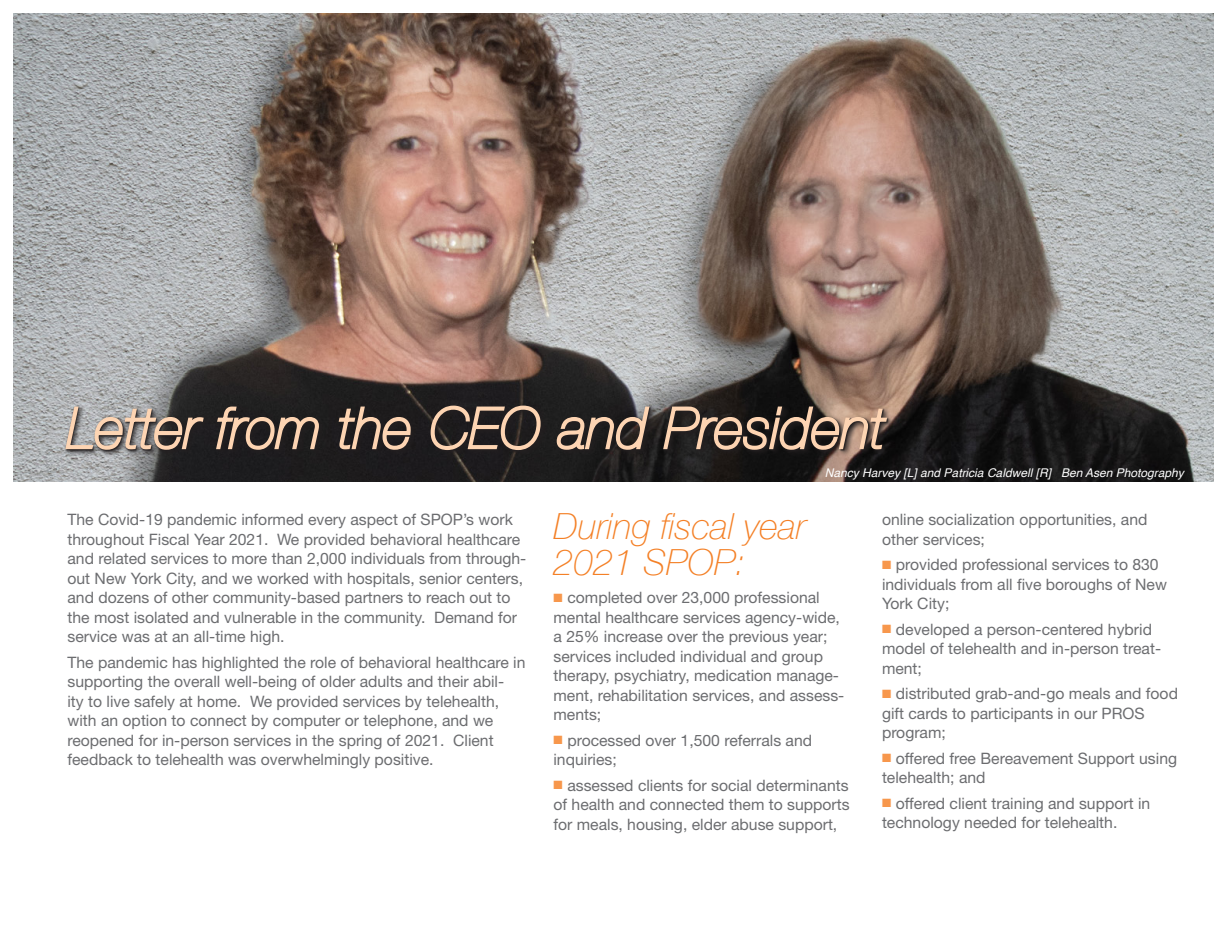
<style>
.page{position:relative;width:1227px;height:927px;background:#fff}
.page>*{position:absolute;margin:0;border:0;box-sizing:border-box;transform-origin:0 0}
.body_copy{font:italic 100 36px/36px "Helvetica Neue";color:#f48026}
.body_copy-2{font:15.75px/19.5px "Helvetica Neue";color:#6c6d70}
.body_copy-3{font:italic 12px "Helvetica";color:#fff}
.s1{color:#f7974c}
</style>
<div class="page">
<img style="left:14px;top:14px;width:1200px;height:468px">
<svg style="left:63px;top:404px;width:831px;height:54px;fill:#1e1c1e"></svg>
<div style="left:66px;top:406px;width:824px;height:47px;background:#231f20"></div>
<svg style="left:63px;top:405px;width:142px;height:47px"></svg>
<svg style="left:214px;top:404px;width:107px;height:46px"></svg>
<svg style="left:337px;top:404px;width:76px;height:46px"></svg>
<svg style="left:429px;top:404px;width:114px;height:48px"></svg>
<svg style="left:554px;top:405px;width:97px;height:47px"></svg>
<svg style="left:661px;top:404px;width:228px;height:48px"></svg>
<p class="body_copy-2" style="left:68px;top:510px;width:460px">The Covid-19 pandemic informed every aspect of SPOP’s work throughout Fiscal Year 2021. We provided behavioral healthcare and related services to more than 2,000 individuals from through&shy;out New York City, and we worked with hospitals, senior centers, and dozens of other community-based partners to reach out to the most isolated and vulnerable in the community. Demand for service was at an all-time high.</p>
<p class="body_copy-2" style="left:68px;top:652px;width:460px">The pandemic has highlighted the role of behavioral healthcare in supporting the overall well-being of older adults and their abil-<br>ity to live safely at home. We provided services by telehealth, with an option to connect by computer or telephone, and we reopened for in-person services in the spring of 2021. Client feedback to telehealth was overwhelmingly positive.</p>
<p class="body_copy-3" style="left:825px;top:463px;width:360px">Nancy Harvey [L] and Patricia Caldwell [R] Ben Asen Photography</p>
<p class="body_copy" style="left:554px;top:506px;width:254px">During fiscal year<br>2021 SPOP:</p>
<p class="body_copy-2" style="left:554px;top:588px;width:292px"><span class="s1">■</span> completed over 23,000 professional mental healthcare services agency-wide, a 25% increase over the previous year; services included individual and group therapy, psychiatry, medication manage&shy;ment, rehabilitation services, and assess&shy;ments;</p>
<p class="body_copy-2" style="left:554px;top:730px;width:260px"><span class="s1">■</span> processed over 1,500 referrals and inquiries;</p>
<p class="body_copy-2" style="left:554px;top:775px;width:298px;text-align:justify"><span class="s1">■</span> assessed clients for social determinants of health and connected them to supports for meals, housing, elder abuse support,</p>
<p class="body_copy-2" style="left:882px;top:510px;width:267px">online socialization opportunities, and other services;</p>
<p class="body_copy-2" style="left:882px;top:555px;width:286px"><span class="s1">■</span> provided professional services to 830 individuals from all five boroughs of New<br>York City;</p>
<p class="body_copy-2" style="left:882px;top:619px;width:281px"><span class="s1">■</span> developed a person-centered hybrid model of telehealth and in-person treat&shy;ment;</p>
<p class="body_copy-2" style="left:882px;top:684px;width:298px"><span class="s1">■</span> distributed grab-and-go meals and food gift cards to participants in our PROS program;</p>
<p class="body_copy-2" style="left:882px;top:748px;width:297px"><span class="s1">■</span> offered free Bereavement Support using telehealth; and</p>
<p class="body_copy-2" style="left:882px;top:793px;width:270px"><span class="s1">■</span> offered client training and support in technology needed for telehealth.</p>
</div>
